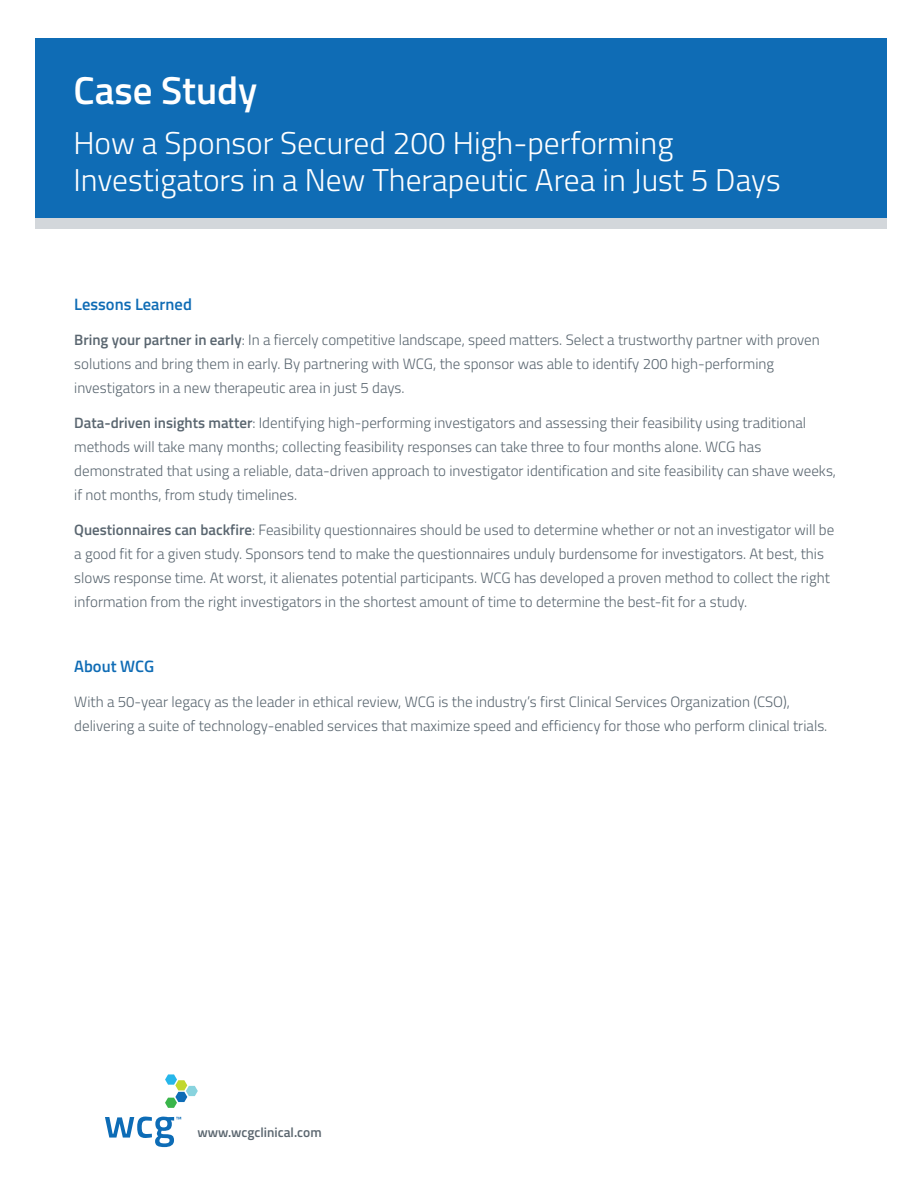
<style>
.page{position:relative;width:918px;height:1188px;background:#fff}
.page>*{position:absolute;margin:0;border:0;box-sizing:border-box;transform-origin:0 0}
.t1{font:600 39px "Titillium";color:#fff}
.t2{font:300 31.5px "Titillium";color:#fff}
.t3{font:600 16.5px "Titillium";color:#0f6cb5}
.t4{font:300 15px/24px "Titillium";color:#5a6670}
.Body_copy{font:600 13.5px "Titillium";color:#5b666f}
.s1{font-weight:600}
</style>
<div class="page">
<div style="left:36px;top:38px;width:851px;height:181px;background:#0f6cb5"></div>
<svg style="left:165px;top:1074px;width:33px;height:34px"></svg>
<svg style="left:105px;top:1117px;width:76px;height:30px"></svg>
<div style="left:36px;top:219px;width:851px;height:10px;background:#d3d7db"></div>
<p class="t1" style="left:74px;top:61px;width:185px">Case Study</p>
<p class="t2" style="left:74px;top:120px;width:601px">How a Sponsor Secured 200 High-performing</p>
<p class="t2" style="left:74px;top:157px;width:709px">Investigators in a New Therapeutic Area in Just 5 Days</p>
<p class="t3" style="left:74px;top:292px;width:119px">Lessons Learned</p>
<p class="t4" style="left:74px;top:327px;width:747px"><span class="s1">Bring your partner in early</span>: In a fiercely competitive landscape, speed matters. Select a trustworthy partner with proven solutions and bring them in early. By partnering with WCG, the sponsor was able to identify 200 high-performing investigators in a new therapeutic area in just 5 days.</p>
<p class="t4" style="left:74px;top:410px;width:763px"><span class="s1">Data-driven insights matter</span>: Identifying high-performing investigators and assessing their feasibility using traditional methods will take many months; collecting feasibility responses can take three to four months alone. WCG has demonstrated that using a reliable, data-driven approach to investigator identification and site feasibility can shave weeks, if not months, from study timelines.</p>
<p class="t4" style="left:74px;top:517px;width:762px"><span class="s1">Questionnaires can backfire</span>: Feasibility questionnaires should be used to determine whether or not an investigator will be a good fit for a given study. Sponsors tend to make the questionnaires unduly burdensome for investigators. At best, this slows response time. At worst, it alienates potential participants. WCG has developed a proven method to collect the right information from the right investigators in the shortest amount of time to determine the best-fit for a study.</p>
<p class="t3" style="left:74px;top:654px;width:81px">About WCG</p>
<p class="t4" style="left:74px;top:689px;width:755px">With a 50-year legacy as the leader in ethical review, WCG is the industry’s first Clinical Services Organization (CSO), delivering a suite of technology-enabled services that maximize speed and efficiency for those who perform clinical trials.</p>
<p class="Body_copy" style="left:197px;top:1122px;width:126px">www.wcgclinical.com</p>
</div>
